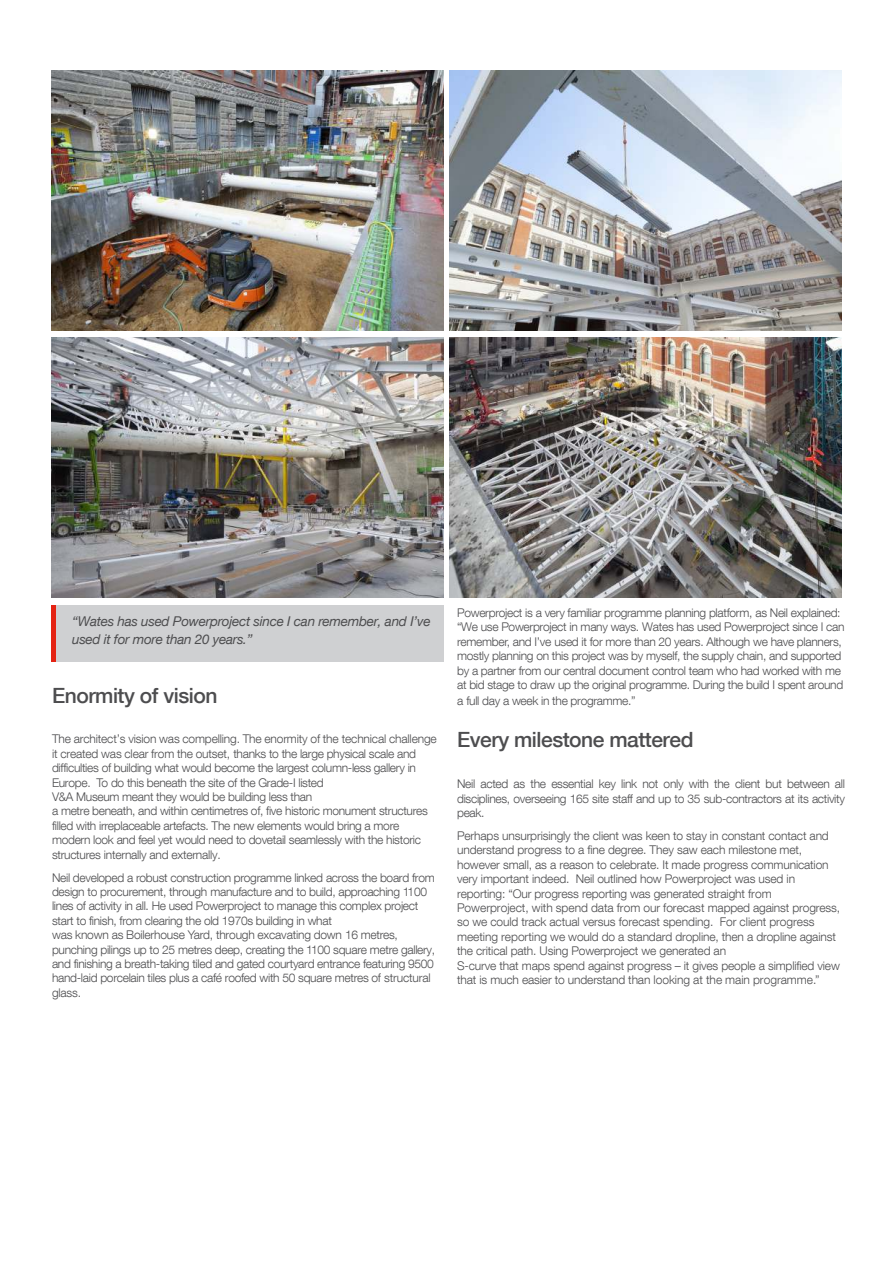
<style>
.page{position:relative;width:893px;height:1263px;background:#fff}
.page>*{position:absolute;margin:0;border:0;box-sizing:border-box;transform-origin:0 0}
.t1{font:500 21px "Helvetica Neue LT Com";letter-spacing:-.025em;color:#4d4d4f}
.t2{font:italic 13.5px/18px "Helvetica Neue LT Com";letter-spacing:-.02em;color:#4d4d4f}
.t3{font:300 12px/14.4px "Helvetica Neue LT Com";letter-spacing:-.025em;color:#4d4d4f}
</style>
<div class="page">
<img style="left:51px;top:70px;width:392px;height:260px">
<img style="left:450px;top:337px;width:392px;height:260px">
<img style="left:51px;top:337px;width:392px;height:260px">
<img style="left:450px;top:70px;width:392px;height:260px">
<div style="left:51px;top:605px;width:392px;height:57px;background:#cfd0d2"></div>
<hr style="left:51px;top:605px;width:4px;height:57px;background:#e42313">
<p class="t2" style="left:72px;top:614px;width:360px">“Wates has used Powerproject since I can remember, and I’ve used it for more than 20 years.”</p>
<h1 class="t1" style="left:52px;top:688px;width:167px">Enormity of vision</h1>
<p class="t3" style="left:52px;top:733px;width:386px">The architect’s vision was compelling. The enormity of the technical challenge it created was clear from the outset, thanks to the large physical scale and difficulties of building what would become the largest column-less gallery in Europe. To do this beneath the site of the Grade-I listed<br>V&amp;A Museum meant they would be building less than<br>a metre beneath, and within centimetres of, five historic monument structures filled with irreplaceable artefacts. The new elements would bring a more modern look and feel yet would need to dovetail seamlessly with the historic structures internally and externally.</p>
<p class="t3" style="left:52px;top:870px;width:385px">Neil developed a robust construction programme linked across the board from design to procurement, through manufacture and to build, approaching 1100 lines of activity in all. He used Powerproject to manage this complex project start to finish, from clearing the old 1970s building in what<br>was known as Boilerhouse Yard, through excavating down 16 metres, punching pilings up to 25 metres deep, creating the 1100 square metre gallery, and finishing a breath-taking tiled and gated courtyard entrance featuring 9500 hand-laid porcelain tiles plus a café roofed with 50 square metres of structural glass.</p>
<p class="t3" style="left:457px;top:606px;width:389px">Powerproject is a very familiar programme planning platform, as Neil explained: “We use Powerproject in many ways. Wates has used Powerproject since I can remember, and I’ve used it for more than 20 years. Although we have planners, mostly planning on this project was by myself, the supply chain, and supported by a partner from our central document control team who had worked with me at bid stage to draw up the original programme. During the build I spent around</p>
<p class="t3" style="left:457px;top:695px;width:180px">a full day a week in the programme.”</p>
<h1 class="t1" style="left:457px;top:732px;width:238px">Every milestone mattered</h1>
<p class="t3" style="left:457px;top:777px;width:389px;text-align:justify">Neil acted as the essential key link not only with the client but between all disciplines, overseeing 165 site staff and up to 35 sub-contractors at its activity peak.</p>
<p class="t3" style="left:457px;top:830px;width:385px">Perhaps unsurprisingly the client was keen to stay in constant contact and understand progress to a fine degree. They saw each milestone met, however small, as a reason to celebrate. It made progress communication very important indeed. Neil outlined how Powerproject was used in reporting: “Our progress reporting was generated straight from Powerproject, with spend data from our forecast mapped against progress, so we could track actual versus forecast spending. For client progress meeting reporting we would do a standard dropline, then a dropline against the critical path. Using Powerproject we generated an<br>S-curve that maps spend against progress – it gives people a simplified view that is much easier to understand than looking at the main programme.”</p>
</div>
